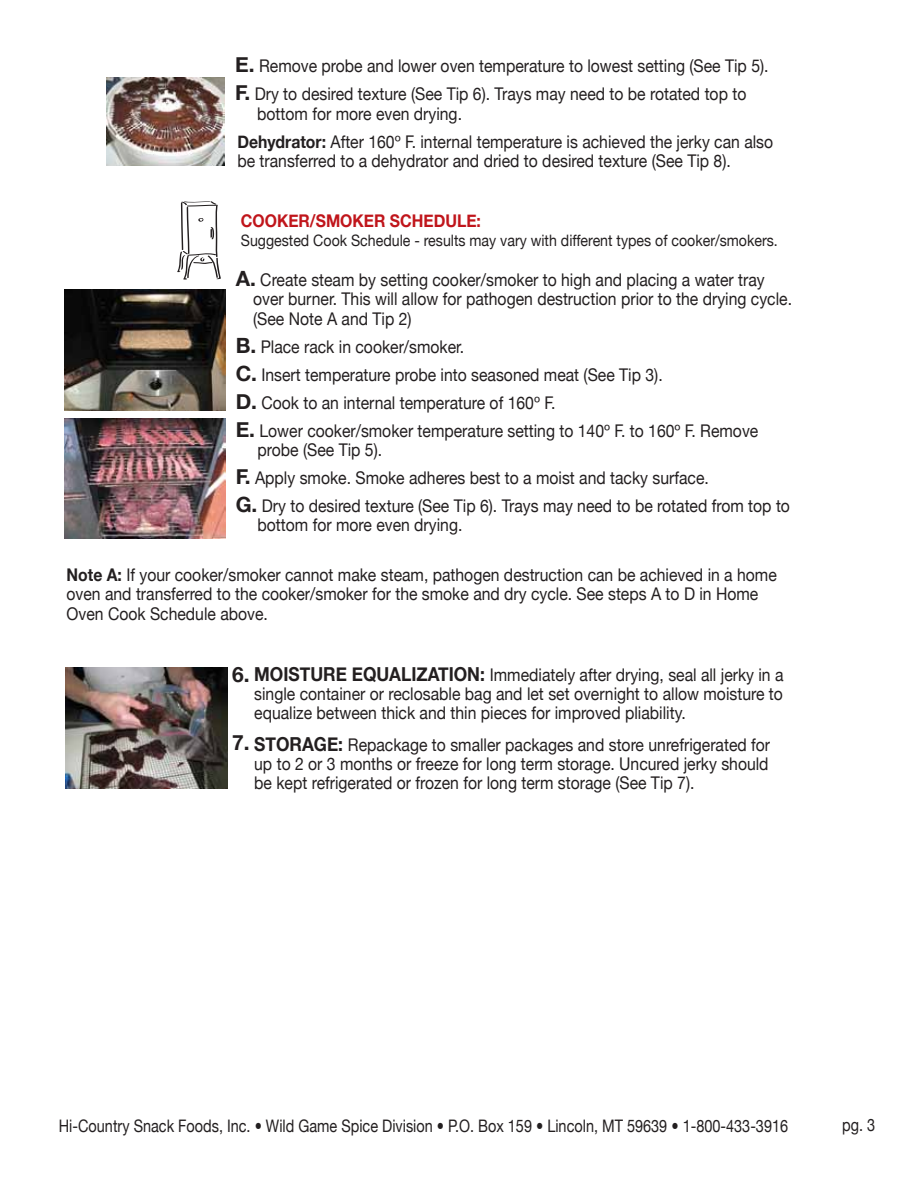
<style>
.page{position:relative;width:918px;height:1188px;background:#fff}
.page>*{position:absolute;margin:0;border:0;box-sizing:border-box;transform-origin:0 0}
.t1{font:700 21px "Helvetica Neue";color:#231f20}
.t2{font:17.55px/19.2px "Helvetica Neue";color:#231f20;scale:.9 1}
.t3{font:700 17.55px "Helvetica Neue";color:#c0151b;scale:.9 1}
.t4{font:17.25px "Helvetica Neue";color:#231f20;scale:.84 1}
.t5{font:15.75px "Helvetica Neue";color:#231f20;scale:.9 1}
.s1{font-weight:700;font-size:21px}
.s2{font-weight:700}
.s3{font-weight:700;font-size:19.2px}
</style>
<div class="page">
<img style="left:66px;top:667px;width:161px;height:121px">
<svg style="left:177px;top:201px;width:44px;height:79px"></svg>
<img style="left:65px;top:289px;width:161px;height:121px">
<img style="left:107px;top:78px;width:117px;height:88px">
<img style="left:65px;top:419px;width:160px;height:120px">
<p class="t2" style="left:235px;top:52px;width:594px;line-height:28px"><span class="s1">E.</span> Remove probe and lower oven temperature to lowest setting (See Tip 5).<br><span class="s1">F.</span> Dry to desired texture (See Tip 6). Trays may need to be rotated top to</p>
<p class="t2" style="left:257px;top:104px;width:229px">bottom for more even drying.</p>
<p class="t2" style="left:237px;top:132px;width:597px"><span class="s2">Dehydrator:</span> After 160º F. internal temperature is achieved the jerky can also be transferred to a dehydrator and dried to desired texture (See Tip 8).</p>
<p class="t3" style="left:241px;top:210px;width:268px">COOKER/SMOKER SCHEDULE:</p>
<p class="t5" style="left:241px;top:231px;width:598px">Suggested Cook Schedule - results may vary with different types of cooker/smokers.</p>
<p class="t2" style="left:253px;top:270px;width:600px;text-indent:-18px"><span class="s1">A.</span> Create steam by setting cooker/smoker to high and placing a water tray over burner. This will allow for pathogen destruction prior to the drying cycle. (See Note A and Tip 2)</p>
<p class="t2" style="left:236px;top:332px;width:582px;line-height:28px"><span class="s1">B.</span> Place rack in cooker/smoker.<br><span class="s1">C.</span> Insert temperature probe into seasoned meat (See Tip 3).<br><span class="s1">D.</span> Cook to an internal temperature of 160º F.<br><span class="s1">E.</span> Lower cooker/smoker temperature setting to 140º F. to 160º F. Remove</p>
<p class="t2" style="left:236px;top:435px;width:617px;line-height:28px;text-indent:22px">probe (See Tip 5).<br><span class="s1">F.</span> Apply smoke. Smoke adheres best to a moist and tacky surface.<br><span class="s1">G.</span> Dry to desired texture (See Tip 6). Trays may need to be rotated from top to</p>
<p class="t2" style="left:258px;top:515px;width:229px">bottom for more even drying.</p>
<p class="t2" style="left:67px;top:565px;width:791px"><span class="s2">Note A:</span> If your cooker/smoker cannot make steam, pathogen destruction can be achieved in a home oven and transferred to the cooker/smoker for the smoke and dry cycle. See steps A to D in Home<br>Oven Cook Schedule above.</p>
<p class="t2" style="left:254px;top:665px;width:590px;text-align:justify"><span class="s3">MOISTURE EQUALIZATION:</span> Immediately after drying, seal all jerky in a single container or reclosable bag and let set overnight to allow moisture to equalize between thick and thin pieces for improved pliability.</p>
<p class="t2" style="left:254px;top:735px;width:575px;text-align:justify"><span class="s3">STORAGE:</span> Repackage to smaller packages and store unrefrigerated for up to 2 or 3 months or freeze for long term storage. Uncured jerky should be kept refrigerated or frozen for long term storage (See Tip 7).</p>
<p class="t1" style="left:232px;top:662px;width:19px">6.</p>
<p class="t1" style="left:232px;top:730px;width:19px">7.</p>
<p class="t4" style="left:59px;top:1116px;width:870px">Hi-Country Snack Foods, Inc. • Wild Game Spice Division • P.O. Box 159 • Lincoln, MT 59639 • 1-800-433-3916</p>
<p class="t4" style="left:842px;top:1114px;width:41px">pg. 3</p>
</div>
